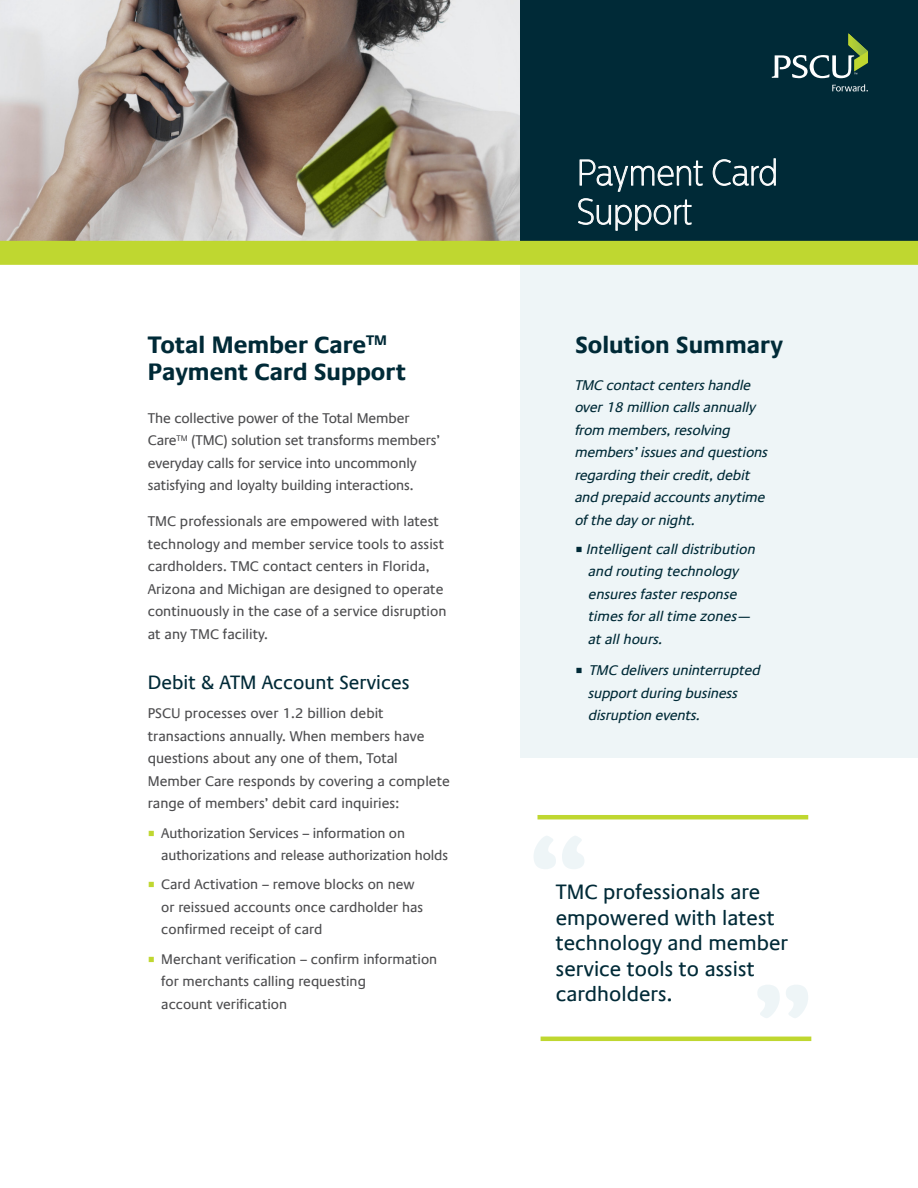
<style>
.page{position:relative;width:918px;height:1188px;background:#fff}
.page>*{position:absolute;margin:0;border:0;box-sizing:border-box;transform-origin:0 0}
.t1{font:100 36px/39px "Centrale Sans Cnd";color:#fff}
.t2{font:700 24px/27px "Praxis Com";color:#002a37}
.t3{font:21px/25.5px "Praxis Com";color:#002a37}
.t4{font:19.5px "Praxis Com";color:#002a37}
.t5{font:14.25px/22.5px "Praxis Com";color:#4d4d4f}
.t6{font:italic 14.25px/22.5px "Praxis Com";letter-spacing:-.01em;color:#002a37}
.t7{font:14.1px/22.5px "Praxis Com";color:#4d4d4f}
.s1{font-family:"Minion Pro";font-size:18px;color:#bfd730}
.s2{font-family:"Minion Pro";font-style:normal;font-size:18px}
</style>
<div class="page">
<img style="left:0;top:0;width:520px;height:241px">
<div style="left:520px;top:0;width:398px;height:256px;background:#002a37"></div>
<div style="left:520px;top:265px;width:398px;height:493px;background:#eef5f7"></div>
<div style="left:0;top:241px;width:918px;height:24px;background:#bfd730"></div>
<svg style="left:772px;top:33px;width:96px;height:45px"></svg>
<svg style="left:832px;top:84px;width:36px;height:7px"></svg>
<svg style="left:534px;top:836px;width:50px;height:33px"></svg>
<svg style="left:757px;top:985px;width:51px;height:33px"></svg>
<hr style="left:538px;top:815px;width:270px;height:4px;background:#bfd730">
<hr style="left:541px;top:1037px;width:270px;height:4px;background:#bfd730">
<svg style="left:579px;top:159px;width:124px;height:33px"></svg>
<svg style="left:712px;top:158px;width:64px;height:28px"></svg>
<svg style="left:578px;top:198px;width:114px;height:33px"></svg>
<h2 class="t2" style="left:148px;top:332px;width:260px">Total Member Care<sup>TM<br></sup>Payment Card Support</h2>
<p class="t5" style="left:148px;top:407px;width:294px">The collective power of the Total Member Care<sup>TM</sup> (TMC) solution set transforms members’ everyday calls for service into uncommonly satisfying and loyalty building interactions.</p>
<p class="t5" style="left:148px;top:510px;width:300px">TMC professionals are empowered with latest technology and member service tools to assist cardholders. TMC contact centers in Florida, Arizona and Michigan are designed to operate continuously in the case of a service disruption at any TMC facility.</p>
<h3 class="t4" style="left:148px;top:671px;width:263px">Debit &amp; ATM Account Services</h3>
<p class="t5" style="left:148px;top:702px;width:304px">PSCU processes over 1.2 billion debit transactions annually. When members have questions about any one of them, Total Member Care responds by covering a complete range of members’ debit card inquiries:</p>
<p class="t7" style="left:161px;top:822px;width:288px;text-indent:-14px"><span class="s1">■</span> Authorization Services – information on authorizations and release authorization holds</p>
<p class="t7" style="left:161px;top:874px;width:264px;text-indent:-14px"><span class="s1">■</span> Card Activation – remove blocks on new or reissued accounts once cardholder has confirmed receipt of card</p>
<p class="t7" style="left:161px;top:948px;width:278px;text-indent:-14px"><span class="s1">■</span> Merchant verification – confirm information for merchants calling requesting<br>account verification</p>
<h1 class="t1" style="left:577px;top:153px;width:203px">Payment Card<br>Support</h1>
<h2 class="t2" style="left:575px;top:332px;width:209px">Solution Summary</h2>
<p class="t6" style="left:575px;top:374px;width:194px">TMC contact centers handle over 18 million calls annually from members, resolving members’ issues and questions regarding their credit, debit and prepaid accounts anytime of the day or night.</p>
<p class="t6" style="left:589px;top:538px;width:169px;text-indent:-14px"><span class="s2">■</span> Intelligent call distribution and routing technology ensures faster response times for all time zones— at all hours.</p>
<p class="t6" style="left:589px;top:659px;width:174px;text-indent:-13px"><span class="s2">■</span> TMC delivers uninterrupted support during business disruption events.</p>
<h3 class="t3" style="left:556px;top:879px;width:234px">TMC professionals are empowered with latest technology and member service tools to assist cardholders.</h3>
</div>
